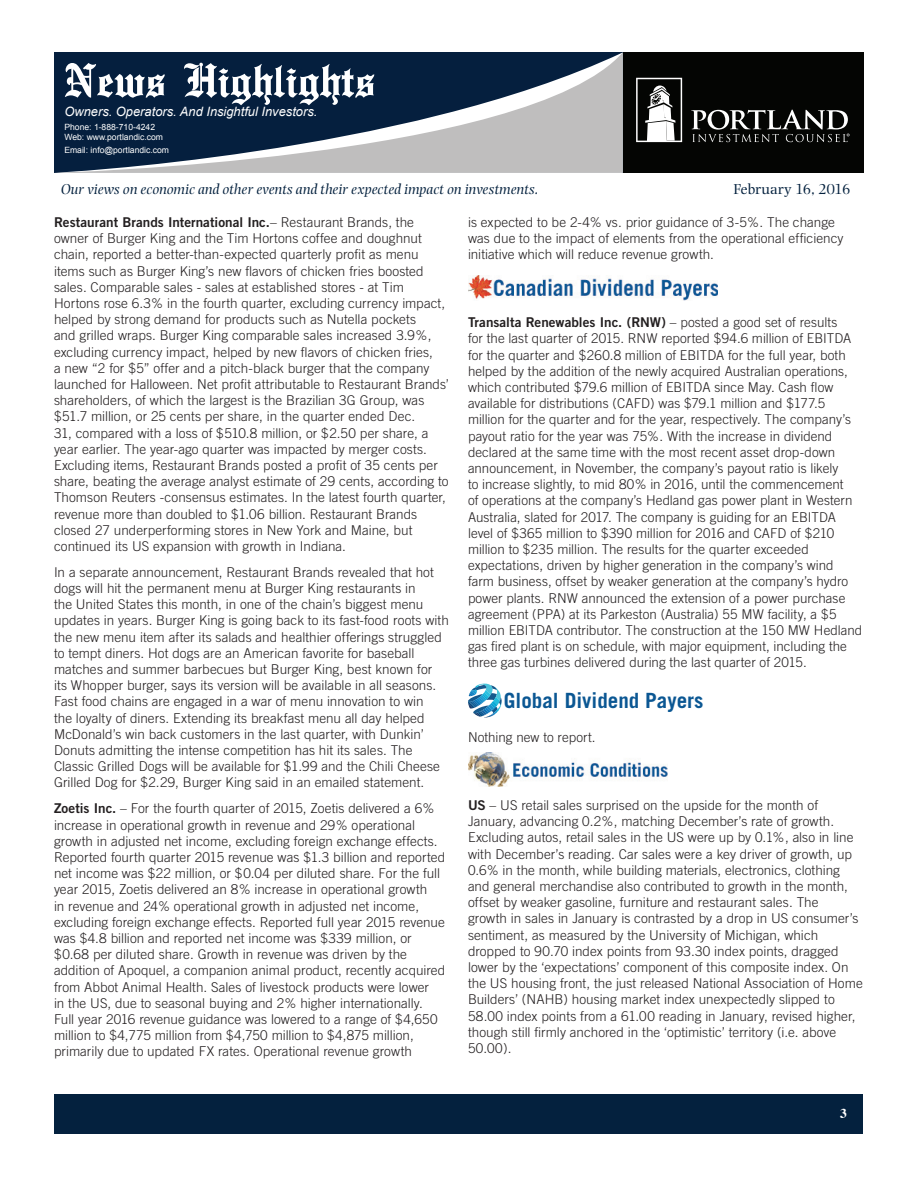
<style>
.page{position:relative;width:918px;height:1188px;background:#fff}
.page>*{position:absolute;margin:0;border:0;box-sizing:border-box;transform-origin:0 0}
.t1{font:500 51px "English Towne";color:#fff}
.t2{font:700 21px "Trade Gothic";color:#0b5793}
.t3{font:italic 15px "Photina";color:#04213e}
.t4{font:15px "Photina";letter-spacing:-.005em;color:#04213e}
.Article_-_Body{font:300 13.5px/16.2px "Trade Gothic";color:#231f20}
.t5{font:700 13.5px "Times";color:#fff}
.t6{font:italic 12.9px "Arial";color:#fff}
.t7{font:8.55px/10.4px "Arial";color:#fff}
.s1{font-family:"Trade Gothic Bold Two";font-weight:400}
</style>
<div class="page">
<div style="left:606px;top:52px;width:258px;height:121px;background:#040503"></div>
<div style="left:55px;top:1094px;width:808px;height:39px;background:#04213e"></div>
<svg style="left:54px;top:53px;width:569px;height:120px;background:#4d5d71"></svg>
<svg style="left:636px;top:78px;width:46px;height:64px"></svg>
<svg style="left:691px;top:110px;width:159px;height:32px"></svg>
<img style="left:468px;top:275px;width:250px;height:25px">
<svg style="left:468px;top:684px;width:34px;height:34px"></svg>
<img style="left:468px;top:753px;width:199px;height:33px">
<h1 class="t1" style="left:64px;top:51px;width:312px">News Highlights</h1>
<p class="t6" style="left:64px;top:103px;width:255px">Owners. Operators. And Insightful Investors.</p>
<p class="t7" style="left:64px;top:122px;width:100px">Phone: 1-888-710-4242<br>Web: www.portlandic.com</p>
<p class="t7" style="left:64px;top:145px;width:106px">Email: info@portlandic.com</p>
<p class="t3" style="left:61px;top:181px;width:479px">Our views on economic and other events and their expected impact on investments.</p>
<p class="t4" style="left:734px;top:180px;width:118px">February 16, 2016</p>
<p class="Article_-_Body" style="left:54px;top:214px;width:396px"><span class="s1">Restaurant Brands International Inc.</span>– Restaurant Brands, the owner of Burger King and the Tim Hortons coffee and doughnut chain, reported a better-than-expected quarterly profit as menu items such as Burger King’s new flavors of chicken fries boosted sales. Comparable sales - sales at established stores - at Tim Hortons rose 6.3% in the fourth quarter, excluding currency impact, helped by strong demand for products such as Nutella pockets<br>and grilled wraps. Burger King comparable sales increased 3.9%, excluding currency impact, helped by new flavors of chicken fries,<br>a new “2 for $5” offer and a pitch-black burger that the company launched for Halloween. Net profit attributable to Restaurant Brands’ shareholders, of which the largest is the Brazilian 3G Group, was $51.7 million, or 25 cents per share, in the quarter ended Dec.<br>31, compared with a loss of $510.8 million, or $2.50 per share, a year earlier. The year-ago quarter was impacted by merger costs.<br>Excluding items, Restaurant Brands posted a profit of 35 cents per share, beating the average analyst estimate of 29 cents, according to Thomson Reuters -consensus estimates. In the latest fourth quarter, revenue more than doubled to $1.06 billion. Restaurant Brands closed 27 underperforming stores in New York and Maine, but continued its US expansion with growth in Indiana.</p>
<p class="Article_-_Body" style="left:54px;top:564px;width:396px">In a separate announcement, Restaurant Brands revealed that hot dogs will hit the permanent menu at Burger King restaurants in<br>the United States this month, in one of the chain’s biggest menu updates in years. Burger King is going back to its fast-food roots with the new menu item after its salads and healthier offerings struggled to tempt diners. Hot dogs are an American favorite for baseball matches and summer barbecues but Burger King, best known for<br>its Whopper burger, says its version will be available in all seasons.<br>Fast food chains are engaged in a war of menu innovation to win<br>the loyalty of diners. Extending its breakfast menu all day helped McDonald’s win back customers in the last quarter, with Dunkin’ Donuts admitting the intense competition has hit its sales. The Classic Grilled Dogs will be available for $1.99 and the Chili Cheese Grilled Dog for $2.29, Burger King said in an emailed statement.</p>
<p class="Article_-_Body" style="left:54px;top:800px;width:393px"><span class="s1">Zoetis Inc.</span> – For the fourth quarter of 2015, Zoetis delivered a 6% increase in operational growth in revenue and 29% operational growth in adjusted net income, excluding foreign exchange effects.<br>Reported fourth quarter 2015 revenue was $1.3 billion and reported net income was $22 million, or $0.04 per diluted share. For the full year 2015, Zoetis delivered an 8% increase in operational growth<br>in revenue and 24% operational growth in adjusted net income, excluding foreign exchange effects. Reported full year 2015 revenue was $4.8 billion and reported net income was $339 million, or $0.68 per diluted share. Growth in revenue was driven by the addition of Apoquel, a companion animal product, recently acquired from Abbot Animal Health. Sales of livestock products were lower<br>in the US, due to seasonal buying and 2% higher internationally.<br>Full year 2016 revenue guidance was lowered to a range of $4,650 million to $4,775 million from $4,750 million to $4,875 million, primarily due to updated FX rates. Operational revenue growth</p>
<p class="Article_-_Body" style="left:468px;top:214px;width:377px">is expected to be 2-4% vs. prior guidance of 3-5%. The change was due to the impact of elements from the operational efficiency initiative which will reduce revenue growth.</p>
<p class="Article_-_Body" style="left:468px;top:314px;width:396px"><span class="s1">Transalta Renewables Inc. (RNW)</span> – posted a good set of results<br>for the last quarter of 2015. RNW reported $94.6 million of EBITDA for the quarter and $260.8 million of EBITDA for the full year, both helped by the addition of the newly acquired Australian operations, which contributed $79.6 million of EBITDA since May. Cash flow available for distributions (CAFD) was $79.1 million and $177.5 million for the quarter and for the year, respectively. The company’s payout ratio for the year was 75%. With the increase in dividend declared at the same time with the most recent asset drop-down announcement, in November, the company’s payout ratio is likely<br>to increase slightly, to mid 80% in 2016, until the commencement<br>of operations at the company’s Hedland gas power plant in Western Australia, slated for 2017. The company is guiding for an EBITDA level of $365 million to $390 million for 2016 and CAFD of $210 million to $235 million. The results for the quarter exceeded expectations, driven by higher generation in the company’s wind farm business, offset by weaker generation at the company’s hydro power plants. RNW announced the extension of a power purchase agreement (PPA) at its Parkeston (Australia) 55 MW facility, a $5 million EBITDA contributor. The construction at the 150 MW Hedland gas fired plant is on schedule, with major equipment, including the three gas turbines delivered during the last quarter of 2015.</p>
<p class="t2" style="left:504px;top:688px;width:201px">Global Dividend Payers</p>
<p class="Article_-_Body" style="left:468px;top:729px;width:129px">Nothing new to report.</p>
<p class="Article_-_Body" style="left:468px;top:797px;width:396px"><span class="s1">US</span> – US retail sales surprised on the upside for the month of January, advancing 0.2%, matching December’s rate of growth.<br>Excluding autos, retail sales in the US were up by 0.1%, also in line with December’s reading. Car sales were a key driver of growth, up 0.6% in the month, while building materials, electronics, clothing and general merchandise also contributed to growth in the month, offset by weaker gasoline, furniture and restaurant sales. The<br>growth in sales in January is contrasted by a drop in US consumer’s sentiment, as measured by the University of Michigan, which dropped to 90.70 index points from 93.30 index points, dragged lower by the ‘expectations’ component of this composite index. On the US housing front, the just released National Association of Home Builders’ (NAHB) housing market index unexpectedly slipped to 58.00 index points from a 61.00 reading in January, revised higher, though still firmly anchored in the ‘optimistic’ territory (i.e. above 50.00).</p>
<p class="t5" style="left:840px;top:1100px;width:8px">3</p>
</div>
